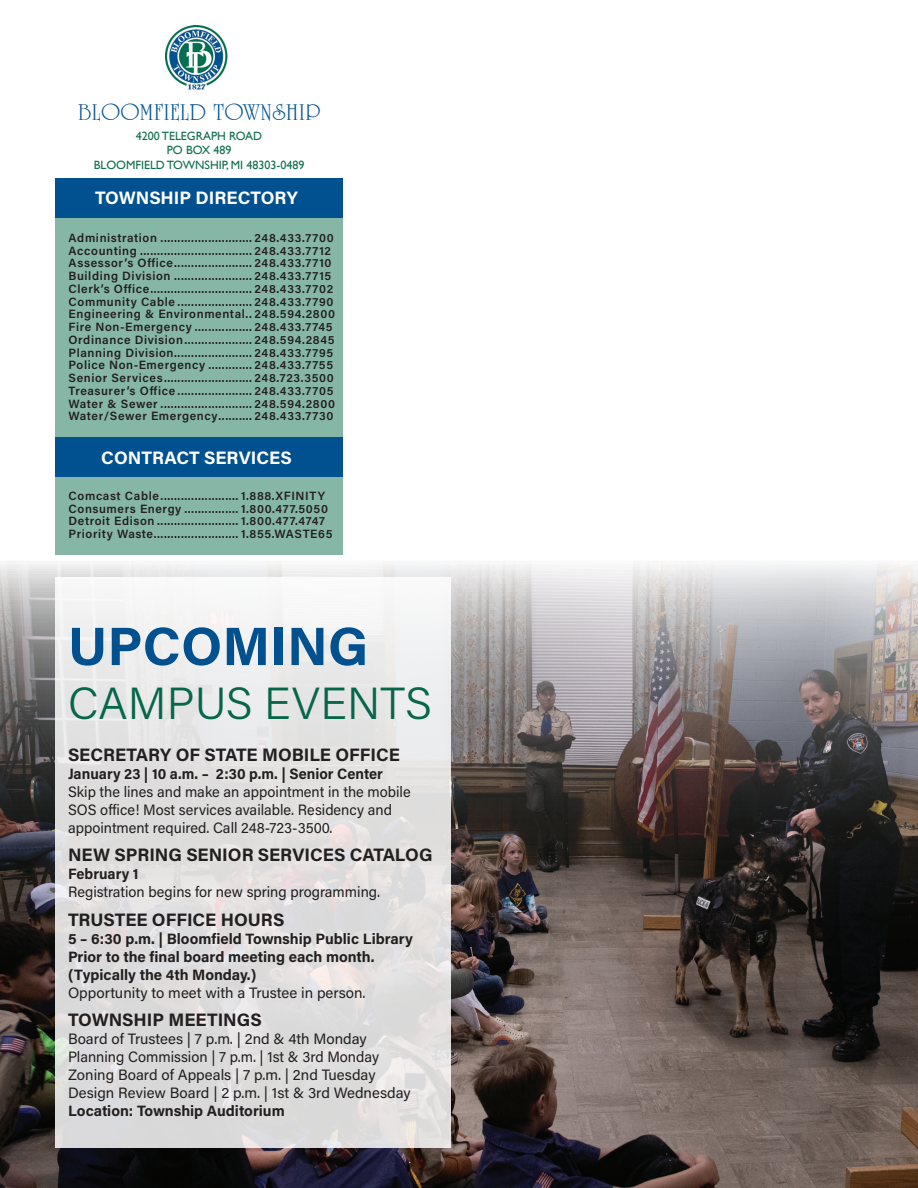
<style>
.page{position:relative;width:918px;height:1188px;background:#fff}
.page>*{position:absolute;margin:0;border:0;box-sizing:border-box;transform-origin:0 0}
.t1{font:700 54px "Acumin Pro";color:#015190}
.t2{font:300 45px "Acumin Pro";color:#056649}
.t3{font:24px "University";letter-spacing:.03em;color:#015190}
.t4{font:700 18px "Acumin Pro";color:#231f20}
.t5{font:700 18px "Acumin Pro";color:#fff}
.t6{font:15px/18px "Acumin Pro";color:#231f20}
.t7{font:700 15px/18px "Acumin Pro";color:#231f20}
.t8{font:600 12px/12.8px "Acumin Pro";letter-spacing:.05em;color:#231f20}
.t9{font:12px/14.4px "Gill Sans";color:#0e6d4d;text-align:center}
</style>
<div class="page">
<img style="left:0;top:564px;width:918px;height:624px">
<img style="left:165px;top:25px;width:63px;height:65px">
<div style="left:55px;top:178px;width:288px;height:377px;background:#86b6a6"></div>
<div style="left:55px;top:178px;width:288px;height:40px;background:#015190"></div>
<div style="left:55px;top:437px;width:288px;height:40px;background:#015190"></div>
<svg style="left:55px;top:577px;width:396px;height:570px;background:#e3e2e2"></svg>
<h3 class="t3" style="left:78px;top:99px;width:244px">BLOOMFIELD TOWNSHIP</h3>
<p class="t9" style="left:94px;top:129px;width:212px">4200 TELEGRAPH ROAD<br>PO BOX 489<br>BLOOMFIELD TOWNSHIP, MI 48303-0489</p>
<h3 class="t5" style="left:95px;top:186px;width:204px">TOWNSHIP DIRECTORY</h3>
<p class="t8" style="left:69px;top:231px;width:268px">Administration ........................... 248.433.7700<br>Accounting ................................. 248.433.7712<br>Assessor’s Office....................... 248.433.7710<br>Building Division ....................... 248.433.7715<br>Clerk’s Office.............................. 248.433.7702<br>Community Cable ...................... 248.433.7790<br>Engineering &amp; Environmental.. 248.594.2800<br>Fire Non-Emergency ................. 248.433.7745<br>Ordinance Division.................... 248.594.2845<br>Planning Division....................... 248.433.7795<br>Police Non-Emergency ............. 248.433.7755<br>Senior Services.......................... 248.723.3500<br>Treasurer’s Office ...................... 248.433.7705<br>Water &amp; Sewer ........................... 248.594.2800<br>Water/Sewer Emergency.......... 248.433.7730</p>
<h3 class="t5" style="left:101px;top:445px;width:192px">CONTRACT SERVICES</h3>
<p class="t8" style="left:69px;top:489px;width:265px">Comcast Cable....................... 1.888.XFINITY Consumers Energy ................ 1.800.477.5050<br>Detroit Edison ........................ 1.800.477.4747<br>Priority Waste......................... 1.855.WASTE65</p>
<h1 class="t1" style="left:68px;top:608px;width:302px">UPCOMING</h1>
<h2 class="t2" style="left:68px;top:672px;width:366px">CAMPUS EVENTS</h2>
<h3 class="t4" style="left:68px;top:742px;width:333px">SECRETARY OF STATE MOBILE OFFICE</h3>
<p class="t7" style="left:68px;top:764px;width:317px">January 23 | 10 a.m. – 2:30 p.m. | Senior Center</p>
<p class="t6" style="left:68px;top:782px;width:344px">Skip the lines and make an appointment in the mobile<br>SOS office! Most services available. Residency and appointment required. Call 248-723-3500.</p>
<h3 class="t4" style="left:68px;top:842px;width:366px">NEW SPRING SENIOR SERVICES CATALOG</h3>
<p class="t7" style="left:68px;top:864px;width:72px">February 1</p>
<p class="t6" style="left:68px;top:882px;width:313px">Registration begins for new spring programming.</p>
<h3 class="t4" style="left:68px;top:907px;width:218px">TRUSTEE OFFICE HOURS</h3>
<p class="t7" style="left:68px;top:929px;width:346px">5 – 6:30 p.m. | Bloomfield Township Public Library<br>Prior to the final board meeting each month. (Typically the 4th Monday.)</p>
<p class="t6" style="left:68px;top:983px;width:299px">Opportunity to meet with a Trustee in person.</p>
<h3 class="t4" style="left:68px;top:1007px;width:195px">TOWNSHIP MEETINGS</h3>
<p class="t6" style="left:68px;top:1029px;width:344px">Board of Trustees | 7 p.m. | 2nd &amp; 4th Monday Planning Commission | 7 p.m. | 1st &amp; 3rd Monday Zoning Board of Appeals | 7 p.m. | 2nd Tuesday Design Review Board | 2 p.m. | 1st &amp; 3rd Wednesday</p>
<p class="t7" style="left:68px;top:1101px;width:218px">Location: Township Auditorium</p>
</div>
